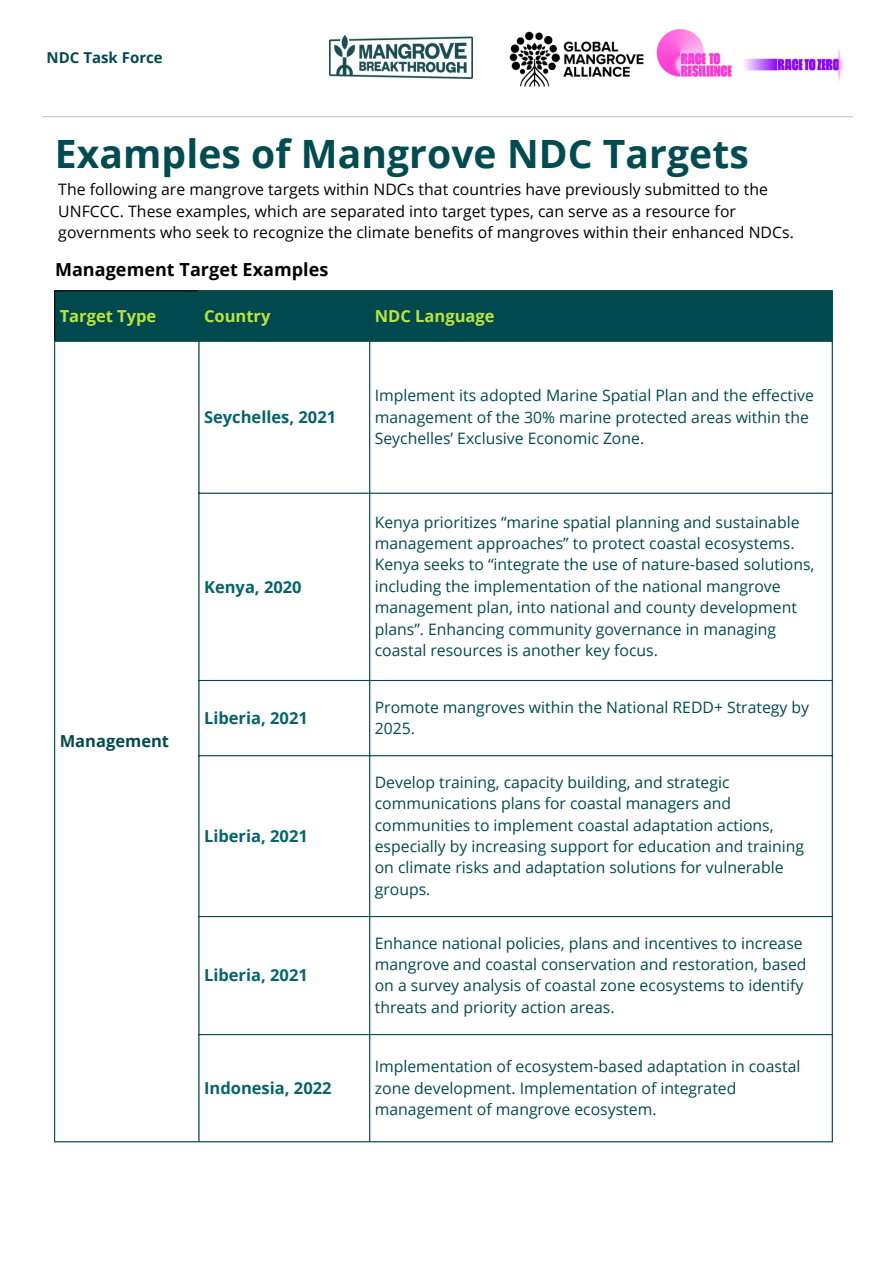
<style>
.page{position:relative;width:894px;height:1264px;background:#fff}
.page>*{position:absolute;margin:0;border:0;box-sizing:border-box;transform-origin:0 0}
.t1{font:700 39px "Open Sans";color:#004c50}
.t2{font:700 18px "Open Sans";color:#000}
.t3{font:700 16.5px "Open Sans";color:#03646b}
.t4{font:700 16.5px "Open Sans";color:#bde33a}
.t5{font:700 16.5px "Open Sans";color:#004a4f}
.t6{font:15.75px/21.5px "Open Sans";color:#004a4f}
.t7{font:15.75px/21.5px "Open Sans";color:#000}
.t8{font:700 15px "Open Sans";color:#004a4f}
</style>
<div class="page">
<div style="left:55px;top:291px;width:776px;height:49px;background:#004a4f"></div>
<hr style="left:54px;top:291px;width:1px;height:49px;background:#000">
<hr style="left:54px;top:290px;width:144px;height:1px;background:#000">
<hr style="left:54px;top:342px;width:1px;height:799px;background:#004a4f">
<hr style="left:198px;top:291px;width:1px;height:850px;background:#004a4f">
<hr style="left:369px;top:291px;width:1px;height:850px;background:#004a4f">
<hr style="left:831px;top:291px;width:1px;height:850px;background:#004a4f">
<hr style="left:198px;top:290px;width:634px;height:1px;background:#004a4f">
<hr style="left:54px;top:340px;width:778px;height:2px;background:#004a4f">
<hr style="left:198px;top:492px;width:634px;height:2px;background:#004a4f">
<hr style="left:198px;top:680px;width:634px;height:1px;background:#004a4f">
<hr style="left:198px;top:755px;width:634px;height:1px;background:#004a4f">
<hr style="left:198px;top:916px;width:634px;height:1px;background:#004a4f">
<hr style="left:198px;top:1034px;width:634px;height:1px;background:#004a4f">
<hr style="left:54px;top:1141px;width:778px;height:1px;background:#004a4f">
<hr style="left:43px;top:116px;width:809px;height:1px;background:#c6c6c6">
<img style="left:509px;top:31px;width:134px;height:55px">
<img style="left:643px;top:29px;width:201px;height:52px">
<img style="left:329px;top:36px;width:143px;height:43px">
<p class="t8" style="left:46px;top:47px;width:118px">NDC Task Force</p>
<p class="t1" style="left:55px;top:127px;width:695px">Examples of Mangrove NDC Targets</p>
<p class="t7" style="left:58px;top:178px;width:736px">The following are mangrove targets within NDCs that countries have previously submitted to the<br>UNFCCC. These examples, which are separated into target types, can serve as a resource for governments who seek to recognize the climate benefits of mangroves within their enhanced NDCs.</p>
<p class="t2" style="left:55px;top:257px;width:275px">Management Target Examples</p>
<h3 class="t4" style="left:60px;top:304px;width:98px">Target Type</h3>
<p class="t4" style="left:204px;top:304px;width:68px">Country</p>
<p class="t4" style="left:374px;top:304px;width:121px">NDC Language</p>
<p class="t5" style="left:60px;top:729px;width:111px">Management</p>
<p class="t3" style="left:204px;top:405px;width:134px">Seychelles, 2021</p>
<p class="t3" style="left:204px;top:575px;width:99px">Kenya, 2020</p>
<h1 class="t6" style="left:374px;top:384px;width:440px">Implement its adopted Marine Spatial Plan and the effective management of the 30% marine protected areas within the<br>Seychelles’ Exclusive Economic Zone.</h1>
<h2 class="t6" style="left:374px;top:510px;width:441px">Kenya prioritizes “marine spatial planning and sustainable management approaches” to protect coastal ecosystems.<br>Kenya seeks to “integrate the use of nature-based solutions, including the implementation of the national mangrove management plan, into national and county development plans”. Enhancing community governance in managing coastal resources is another key focus.</h2>
<p class="t3" style="left:204px;top:706px;width:105px">Liberia, 2021</p>
<p class="t6" style="left:374px;top:695px;width:435px">Promote mangroves within the National REDD+ Strategy by<br>2025.</p>
<p class="t3" style="left:204px;top:824px;width:105px">Liberia, 2021</p>
<p class="t3" style="left:204px;top:963px;width:105px">Liberia, 2021</p>
<p class="t3" style="left:204px;top:1076px;width:129px">Indonesia, 2022</p>
<p class="t6" style="left:374px;top:771px;width:431px">Develop training, capacity building, and strategic communications plans for coastal managers and communities to implement coastal adaptation actions, especially by increasing support for education and training on climate risks and adaptation solutions for vulnerable groups.</p>
<p class="t6" style="left:374px;top:931px;width:433px">Enhance national policies, plans and incentives to increase mangrove and coastal conservation and restoration, based on a survey analysis of coastal zone ecosystems to identify threats and priority action areas.</p>
<p class="t6" style="left:374px;top:1055px;width:427px">Implementation of ecosystem-based adaptation in coastal zone development. Implementation of integrated management of mangrove ecosystem.</p>
</div>
